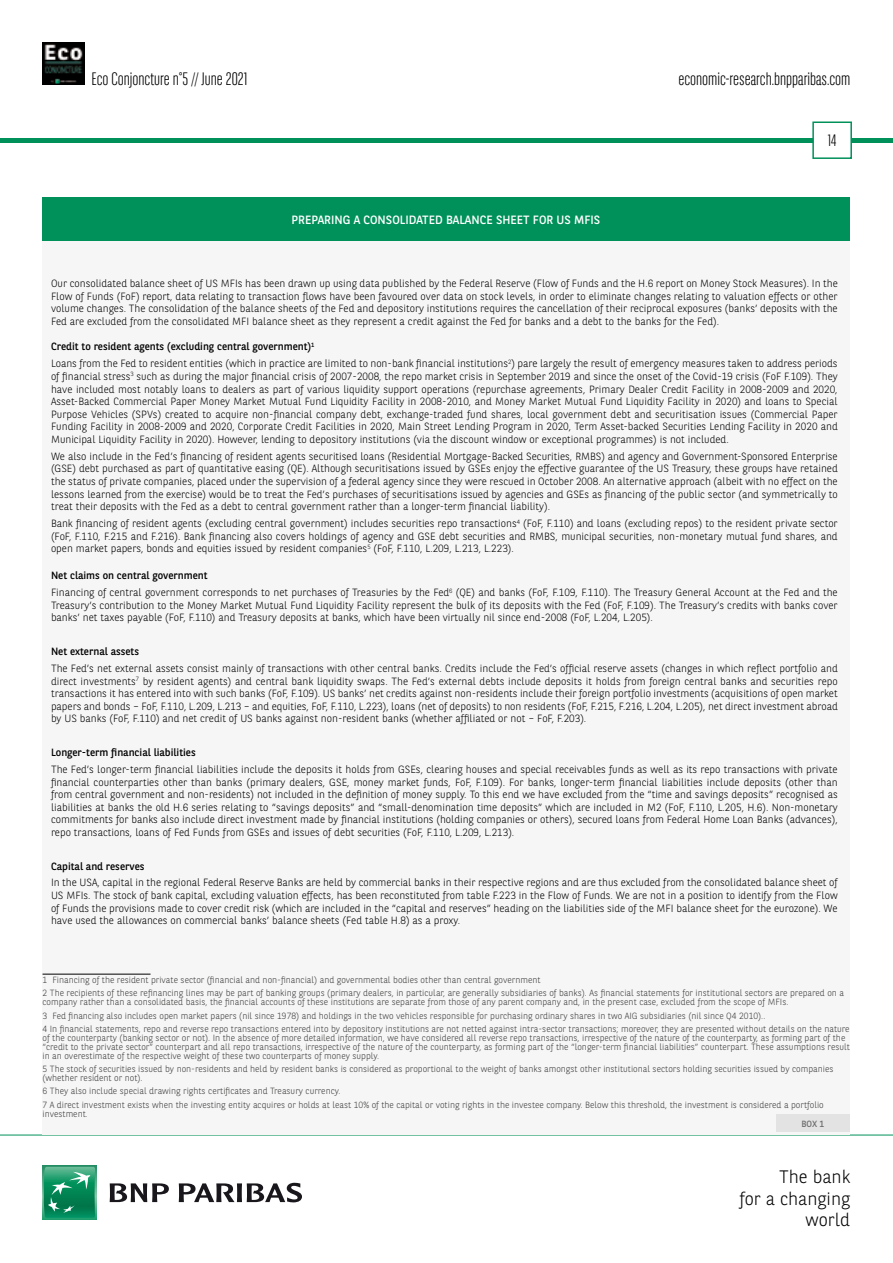
<style>
.page{position:relative;width:893px;height:1263px;background:#fff}
.page>*{position:absolute;margin:0;border:0;box-sizing:border-box;transform-origin:0 0}
.t1{font:300 18px "BNPP Sans Condensed";color:#000}
.t2{font:300 18px/21.6px "BNPP Sans";color:#000;text-align:right}
.t3{font:300 16.5px "BNPP Sans Condensed";color:#000}
.t4{font:12px "BNPP Sans";color:#fff}
.t5{font:300 10.5px/12.6px "BNPP Sans";color:#000;text-align:justify}
.t6{font:10.5px "BNPP Sans";color:#000}
.t7{font:300 9px/13.2px "BNPP Sans";color:#3c3c3b}
.t8{font:9px "BNPP Sans";color:#706f6f}
.s1{font-weight:400}
</style>
<div class="page">
<hr style="left:1px;top:138px;width:892px;height:4px;background:#00915b">
<svg style="left:812px;top:121px;width:41px;height:38px"></svg>
<img style="left:43px;top:43px;width:42px;height:42px">
<svg style="left:43px;top:1166px;width:53px;height:53px"></svg>
<svg style="left:44px;top:1167px;width:51px;height:51px;background:#26996e"></svg>
<svg style="left:110px;top:1183px;width:59px;height:19px"></svg>
<svg style="left:179px;top:1183px;width:123px;height:19px"></svg>
<hr style="left:0;top:1135px;width:893px;height:1px;background:#00915b">
<div style="left:43px;top:241px;width:807px;height:894px;background:#f6f6f6"></div>
<hr style="left:43px;top:974px;width:108px;height:1px;background:#000">
<div style="left:42px;top:198px;width:808px;height:43px;background:#00915b"></div>
<div style="left:776px;top:1114px;width:73px;height:18px;background:#e3e3e3"></div>
<h1 class="t1" style="left:91px;top:67px;width:157px">Eco Conjoncture n°5 // June 2021</h1>
<h1 class="t1" style="left:678px;top:67px;width:174px">economic-research.bnpparibas.com</h1>
<p class="t4" style="left:291px;top:211px;width:310px">PREPARING A CONSOLIDATED BALANCE SHEET FOR US MFIS</p>
<h2 class="t3" style="left:828px;top:130px;width:10px">14</h2>
<p class="t5" style="left:51px;top:277px;width:788px">Our consolidated balance sheet of US MFIs has been drawn up using data published by the Federal Reserve (Flow of Funds and the H.6 report on Money Stock Measures). In the Flow of Funds (FoF) report, data relating to transaction flows have been favoured over data on stock levels, in order to eliminate changes relating to valuation effects or other volume changes. The consolidation of the balance sheets of the Fed and depository institutions requires the cancellation of their reciprocal exposures (banks’ deposits with the Fed are excluded from the consolidated MFI balance sheet as they represent a credit against the Fed for banks and a debt to the banks for the Fed).</p>
<p class="t5" style="left:51px;top:338px;width:788px;line-height:16.8px"><span class="s1">Credit to resident agents (excluding central government)</span><sup>1<br></sup>Loans from the Fed to resident entities (which in practice are limited to non-bank financial institutions<sup>2</sup>) pare largely the result of emergency measures taken to address periods</p>
<p class="t5" style="left:51px;top:369px;width:788px">of financial stress<sup>3</sup> such as during the major financial crisis of 2007-2008, the repo market crisis in September 2019 and since the onset of the Covid-19 crisis (FoF F.109). They have included most notably loans to dealers as part of various liquidity support operations (repurchase agreements, Primary Dealer Credit Facility in 2008-2009 and 2020, Asset-Backed Commercial Paper Money Market Mutual Fund Liquidity Facility in 2008-2010, and Money Market Mutual Fund Liquidity Facility in 2020) and loans to Special Purpose Vehicles (SPVs) created to acquire non-financial company debt, exchange-traded fund shares, local government debt and securitisation issues (Commercial Paper Funding Facility in 2008-2009 and 2020, Corporate Credit Facilities in 2020, Main Street Lending Program in 2020, Term Asset-backed Securities Lending Facility in 2020 and Municipal Liquidity Facility in 2020). However, lending to depository institutions (via the discount window or exceptional programmes) is not included.</p>
<p class="t5" style="left:51px;top:449px;width:788px">We also include in the Fed’s financing of resident agents securitised loans (Residential Mortgage-Backed Securities, RMBS) and agency and Government-Sponsored Enterprise (GSE) debt purchased as part of quantitative easing (QE). Although securitisations issued by GSEs enjoy the effective guarantee of the US Treasury, these groups have retained the status of private companies, placed under the supervision of a federal agency since they were rescued in October 2008. An alternative approach (albeit with no effect on the lessons learned from the exercise) would be to treat the Fed’s purchases of securitisations issued by agencies and GSEs as financing of the public sector (and symmetrically to treat their deposits with the Fed as a debt to central government rather than a longer-term financial liability).</p>
<p class="t5" style="left:51px;top:517px;width:788px">Bank financing of resident agents (excluding central government) includes securities repo transactions<sup>4</sup> (FoF, F.110) and loans (excluding repos) to the resident private sector (FoF, F.110, F.215 and F.216). Bank financing also covers holdings of agency and GSE debt securities and RMBS, municipal securities, non-monetary mutual fund shares, and open market papers, bonds and equities issued by resident companies<sup>5</sup> (FoF, F.110, L.209, L.213, L.223).</p>
<p class="t5" style="left:51px;top:567px;width:788px;line-height:16.8px"><span class="s1">Net claims on central government<br></span>Financing of central government corresponds to net purchases of Treasuries by the Fed<sup>6</sup> (QE) and banks (FoF, F.109, F.110). The Treasury General Account at the Fed and the</p>
<p class="t5" style="left:51px;top:598px;width:788px">Treasury’s contribution to the Money Market Mutual Fund Liquidity Facility represent the bulk of its deposits with the Fed (FoF, F.109). The Treasury’s credits with banks cover banks’ net taxes payable (FoF, F.110) and Treasury deposits at banks, which have been virtually nil since end-2008 (FoF, L.204, L.205).</p>
<p class="t6" style="left:51px;top:644px;width:90px">Net external assets</p>
<p class="t5" style="left:51px;top:661px;width:788px">The Fed’s net external assets consist mainly of transactions with other central banks. Credits include the Fed’s official reserve assets (changes in which reflect portfolio and direct investments<sup>7</sup> by resident agents) and central bank liquidity swaps. The Fed’s external debts include deposits it holds from foreign central banks and securities repo transactions it has entered into with such banks (FoF, F.109). US banks’ net credits against non-residents include their foreign portfolio investments (acquisitions of open market papers and bonds – FoF, F.110, L.209, L.213 – and equities, FoF, F.110, L.223), loans (net of deposits) to non residents (FoF, F.215, F.216, L.204, L.205), net direct investment abroad by US banks (FoF, F.110) and net credit of US banks against non-resident banks (whether affiliated or not – FoF, F.203).</p>
<p class="t6" style="left:51px;top:745px;width:146px">Longer-term financial liabilities</p>
<p class="t5" style="left:51px;top:762px;width:788px">The Fed’s longer-term financial liabilities include the deposits it holds from GSEs, clearing houses and special receivables funds as well as its repo transactions with private financial counterparties other than banks (primary dealers, GSE, money market funds, FoF, F.109). For banks, longer-term financial liabilities include deposits (other than from central government and non-residents) not included in the definition of money supply. To this end we have excluded from the “time and savings deposits” recognised as liabilities at banks the old H.6 series relating to “savings deposits” and “small-denomination time deposits” which are included in M2 (FoF, F.110, L.205, H.6). Non-monetary commitments for banks also include direct investment made by financial institutions (holding companies or others), secured loans from Federal Home Loan Banks (advances), repo transactions, loans of Fed Funds from GSEs and issues of debt securities (FoF, F.110, L.209, L.213).</p>
<p class="t6" style="left:51px;top:859px;width:95px">Capital and reserves</p>
<p class="t5" style="left:51px;top:876px;width:788px">In the USA, capital in the regional Federal Reserve Banks are held by commercial banks in their respective regions and are thus excluded from the consolidated balance sheet of US MFIs. The stock of bank capital, excluding valuation effects, has been reconstituted from table F.223 in the Flow of Funds. We are not in a position to identify from the Flow of Funds the provisions made to cover credit risk (which are included in the “capital and reserves” heading on the liabilities side of the MFI balance sheet for the eurozone). We have used the allowances on commercial banks’ balance sheets (Fed table H.8) as a proxy.</p>
<p class="t7" style="left:43px;top:973px;width:803px">1 Financing of the resident private sector (financial and non-financial) and governmental bodies other than central government<br>2 The recipients of these refinancing lines may be part of banking groups (primary dealers, in particular, are generally subsidiaries of banks). As financial statements for institutional sectors are prepared on a</p>
<p class="t7" style="left:43px;top:995px;width:809px">company rather than a consolidated basis, the financial accounts of these institutions are separate from those of any parent company and, in the present case, excluded from the scope of MFIs.<br>3 Fed financing also includes open market papers (nil since 1978) and holdings in the two vehicles responsible for purchasing ordinary shares in two AIG subsidiaries (nil since Q4 2010)..<br>4 In financial statements, repo and reverse repo transactions entered into by depository institutions are not netted against intra-sector transactions; moreover, they are presented without details on the nature</p>
<p class="t7" style="left:43px;top:1033px;width:809px;line-height:9px">of the counterparty (banking sector or not). In the absence of more detailed information, we have considered all reverse repo transactions, irrespective of the nature of the counterparty, as forming part of the “credit to the private sector” counterpart and all repo transactions, irrespective of the nature of the counterparty, as forming part of the “longer-term financial liabilities” counterpart. These assumptions result in an overestimate of the respective weight of these two counterparts of money supply.</p>
<p class="t7" style="left:43px;top:1064px;width:792px;line-height:9px">5 The stock of securities issued by non-residents and held by resident banks is considered as proportional to the weight of banks amongst other institutional sectors holding securities issued by companies (whether resident or not).</p>
<p class="t7" style="left:43px;top:1084px;width:783px">6 They also include special drawing rights certificates and Treasury currency.<br>7 A direct investment exists when the investing entity acquires or holds at least 10% of the capital or voting rights in the investee company. Below this threshold, the investment is considered a portfolio</p>
<p class="t7" style="left:43px;top:1106px;width:47px">investment.</p>
<p class="t8" style="left:801px;top:1117px;width:24px">BOX 1</p>
<h1 class="t2" style="left:739px;top:1165px;width:112px">The bank<br>for a changing world</h1>
</div>
